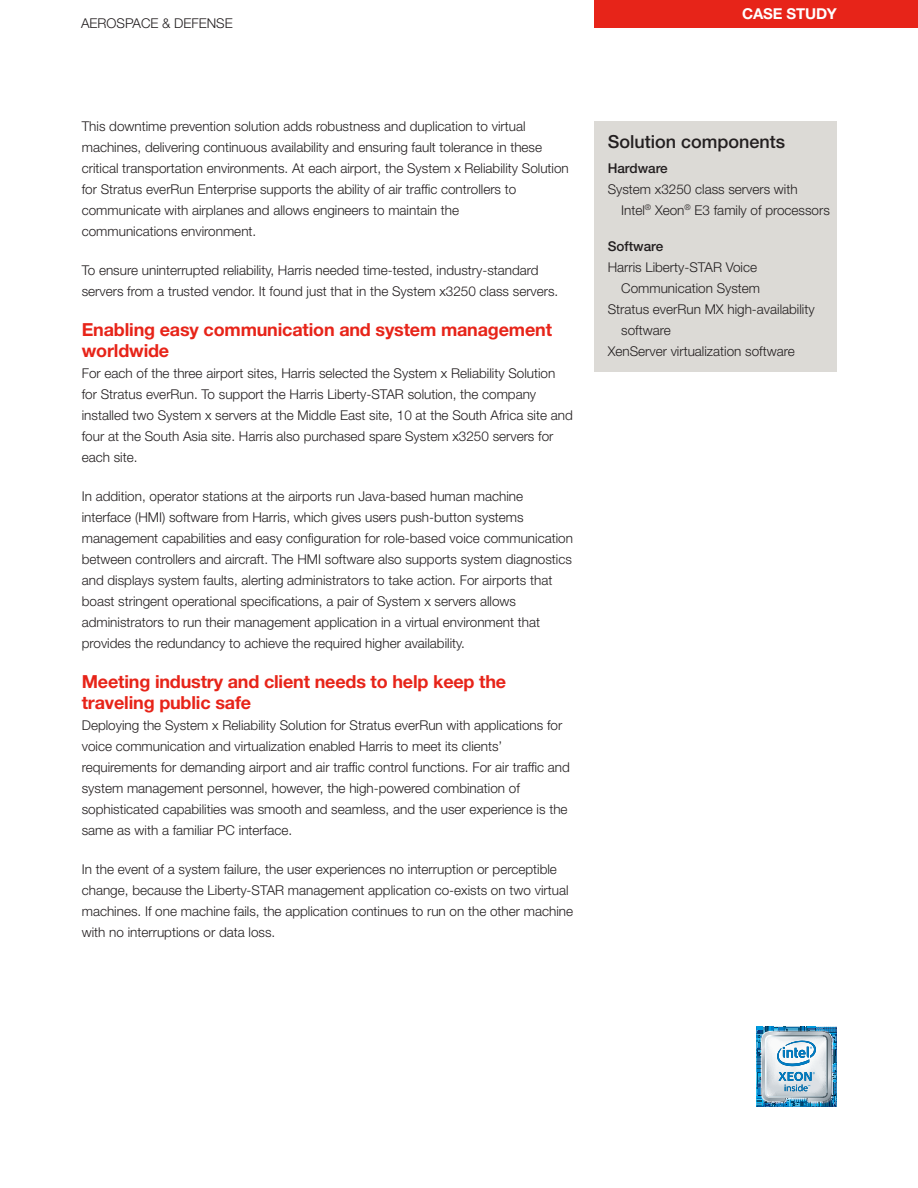
<style>
.page{position:relative;width:918px;height:1188px;background:#fff}
.page>*{position:absolute;margin:0;border:0;box-sizing:border-box;transform-origin:0 0}
.First_level_head__co{font:700 18px/21px "Helvetica Neue LT Std";letter-spacing:-.01em;color:#e72419}
.Sidebar_head{font:500 18px "Helvetica Neue LT Std";color:#231f20}
.t1{font:700 15px "Helvetica Neue LT Std";letter-spacing:-.01em;color:#fff}
.Body{font:300 13.5px/21px "Helvetica Neue LT Std";color:#231f20}
.Body_bullet{font:300 13.5px/21px "Helvetica Neue LT Std";color:#231f20}
.Sidebar_body{font:500 13.5px "Helvetica Neue LT Pro";color:#231f20}
</style>
<div class="page">
<div style="left:594px;top:0;width:324px;height:28px;background:#e72419"></div>
<img style="left:756px;top:1027px;width:81px;height:80px">
<div style="left:594px;top:122px;width:243px;height:250px;background:#dcdad6"></div>
<p class="Body" style="left:81px;top:12px;width:153px">AEROSPACE &amp; DEFENSE</p>
<p class="t1" style="left:742px;top:4px;width:96px">CASE STUDY</p>
<p class="Body" style="left:82px;top:116px;width:489px">This downtime prevention solution adds robustness and duplication to virtual machines, delivering continuous availability and ensuring fault tolerance in these critical transportation environments. At each airport, the System x Reliability Solution for Stratus everRun Enterprise supports the ability of air traffic controllers to communicate with airplanes and allows engineers to maintain the<br>communications environment.</p>
<p class="Body" style="left:82px;top:260px;width:478px">To ensure uninterrupted reliability, Harris needed time-tested, industry-standard servers from a trusted vendor. It found just that in the System x3250 class servers.</p>
<p class="First_level_head__co" style="left:82px;top:319px;width:472px">Enabling easy communication and system management worldwide</p>
<p class="Body" style="left:82px;top:362px;width:493px">For each of the three airport sites, Harris selected the System x Reliability Solution for Stratus everRun. To support the Harris Liberty-STAR solution, the company installed two System x servers at the Middle East site, 10 at the South Africa site and four at the South Asia site. Harris also purchased spare System x3250 servers for each site.</p>
<p class="Body" style="left:82px;top:486px;width:493px">In addition, operator stations at the airports run Java-based human machine interface (HMI) software from Harris, which gives users push-button systems management capabilities and easy configuration for role-based voice communication between controllers and aircraft. The HMI software also supports system diagnostics and displays system faults, alerting administrators to take action. For airports that boast stringent operational specifications, a pair of System x servers allows administrators to run their management application in a virtual environment that provides the redundancy to achieve the required higher availability.</p>
<p class="First_level_head__co" style="left:82px;top:670px;width:426px">Meeting industry and client needs to help keep the traveling public safe</p>
<p class="Body" style="left:82px;top:714px;width:490px">Deploying the System x Reliability Solution for Stratus everRun with applications for voice communication and virtualization enabled Harris to meet its clients’ requirements for demanding airport and air traffic control functions. For air traffic and system management personnel, however, the high-powered combination of sophisticated capabilities was smooth and seamless, and the user experience is the same as with a familiar PC interface.</p>
<p class="Body" style="left:82px;top:858px;width:493px">In the event of a system failure, the user experiences no interruption or perceptible change, because the Liberty-STAR management application co-exists on two virtual machines. If one machine fails, the application continues to run on the other machine with no interruptions or data loss.</p>
<p class="Sidebar_head" style="left:608px;top:131px;width:179px">Solution components</p>
<p class="Sidebar_body" style="left:608px;top:160px;width:62px">Hardware</p>
<p class="Body_bullet" style="left:621px;top:178px;width:210px;text-indent:-14px">System x3250 class servers with<br>Intel<sup>®</sup> Xeon<sup>®</sup> E3 family of processors</p>
<p class="Sidebar_body" style="left:608px;top:238px;width:57px">Software</p>
<p class="Body_bullet" style="left:608px;top:256px;width:154px;text-align:right">Harris Liberty-STAR Voice<br>Communication System</p>
<p class="Body_bullet" style="left:621px;top:298px;width:195px;text-indent:-14px">Stratus everRun MX high-availability software</p>
<p class="Body_bullet" style="left:608px;top:340px;width:189px">XenServer virtualization software</p>
</div>
